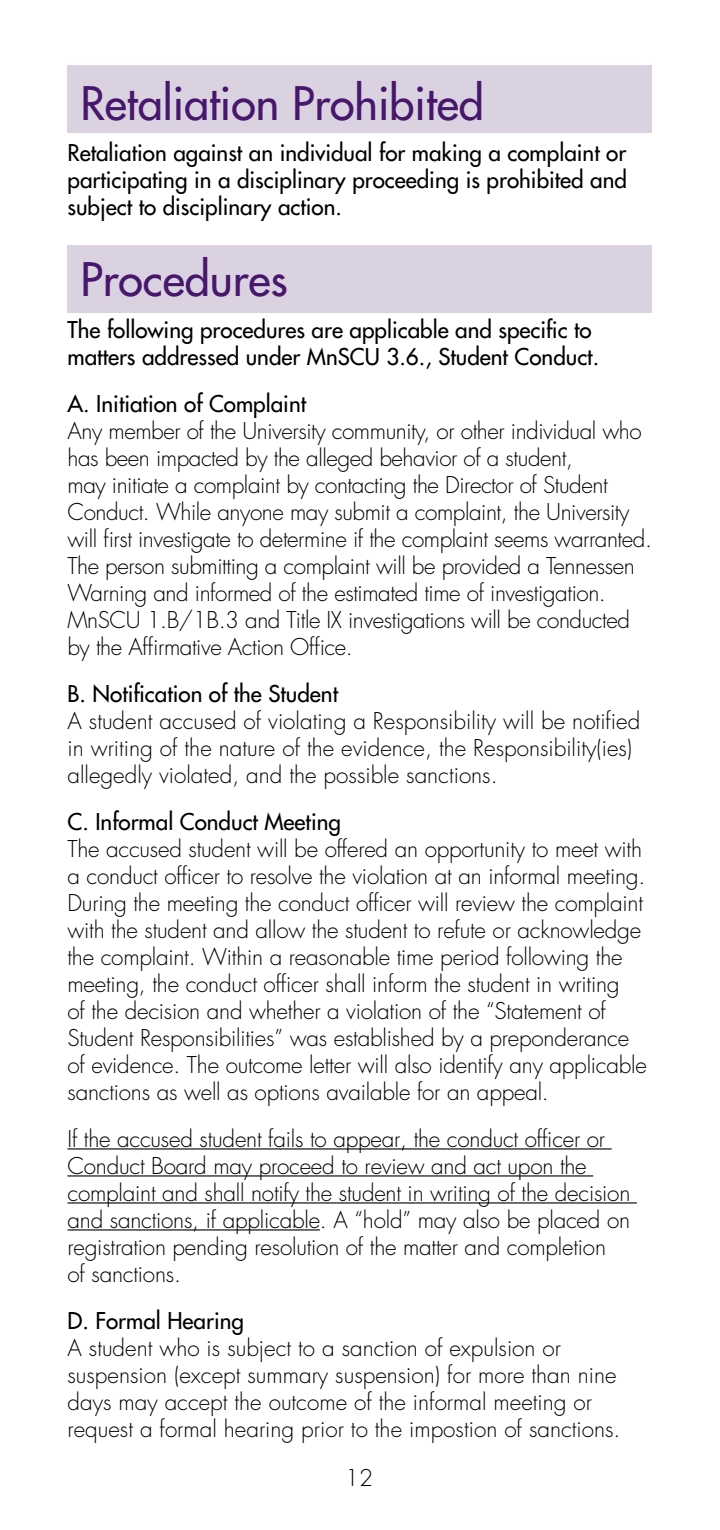
<style>
.page{position:relative;width:720px;height:1530px;background:#fff}
.page>*{position:absolute;margin:0;border:0;box-sizing:border-box;transform-origin:0 0}
.t1{font:500 45px "Futura Std";color:#46176b}
.t2{font:300 22.5px/27px "Futura Std";letter-spacing:-.01em;color:#000}
.t3{font:500 22.5px/27px "Futura Std";color:#000;text-align:justify}
</style>
<div class="page">
<div style="left:68px;top:245px;width:584px;height:67px;background:#dad1e1"></div>
<div style="left:68px;top:65px;width:584px;height:68px;background:#dad1e1"></div>
<hr style="left:68px;top:1148px;width:544px;height:2px;background:#000">
<hr style="left:68px;top:1175px;width:525px;height:2px;background:#000">
<hr style="left:68px;top:1202px;width:569px;height:2px;background:#000">
<hr style="left:68px;top:1229px;width:252px;height:2px;background:#000">
<h1 class="t1" style="left:81px;top:75px;width:405px">Retaliation Prohibited</h1>
<p class="t3" style="left:68px;top:140px;width:561px">Retaliation against an individual for making a complaint or participating in a disciplinary proceeding is prohibited and subject to disciplinary action.</p>
<h1 class="t1" style="left:81px;top:252px;width:209px">Procedures</h1>
<p class="t3" style="left:68px;top:316px;width:533px">The following procedures are applicable and specific to matters addressed under MnSCU 3.6., Student Conduct.</p>
<p class="t3" style="left:68px;top:390px;width:240px">A. Initiation of Complaint</p>
<p class="t2" style="left:68px;top:418px;width:586px">Any member of the University community, or other individual who has been impacted by the alleged behavior of a student,<br>may initiate a complaint by contacting the Director of Student Conduct. While anyone may submit a complaint, the University will first investigate to determine if the complaint seems warranted.<br>The person submitting a complaint will be provided a Tennessen Warning and informed of the estimated time of investigation.<br>MnSCU 1.B/1B.3 and Title IX investigations will be conducted by the Affirmative Action Office.</p>
<p class="t3" style="left:68px;top:680px;width:272px">B. Notification of the Student</p>
<p class="t2" style="left:68px;top:708px;width:574px">A student accused of violating a Responsibility will be notified in writing of the nature of the evidence, the Responsibility(ies) allegedly violated, and the possible sanctions.</p>
<p class="t3" style="left:68px;top:808px;width:275px">C. Informal Conduct Meeting</p>
<p class="t2" style="left:68px;top:836px;width:581px">The accused student will be offered an opportunity to meet with a conduct officer to resolve the violation at an informal meeting.<br>During the meeting the conduct officer will review the complaint with the student and allow the student to refute or acknowledge the complaint. Within a reasonable time period following the meeting, the conduct officer shall inform the student in writing<br>of the decision and whether a violation of the “Statement of Student Responsibilities” was established by a preponderance of evidence. The outcome letter will also identify any applicable sanctions as well as options available for an appeal.</p>
<p class="t2" style="left:68px;top:1126px;width:564px">If the accused student fails to appear, the conduct officer or Conduct Board may proceed to review and act upon the complaint and shall notify the student in writing of the decision and sanctions, if applicable. A “hold” may also be placed on registration pending resolution of the matter and completion<br>of sanctions.</p>
<p class="t3" style="left:68px;top:1307px;width:178px">D. Formal Hearing</p>
<p class="t2" style="left:68px;top:1335px;width:555px">A student who is subject to a sanction of expulsion or suspension (except summary suspension) for more than nine days may accept the outcome of the informal meeting or request a formal hearing prior to the impostion of sanctions.</p>
<p class="t2" style="left:345px;top:1465px;width:29px">12</p>
</div>
